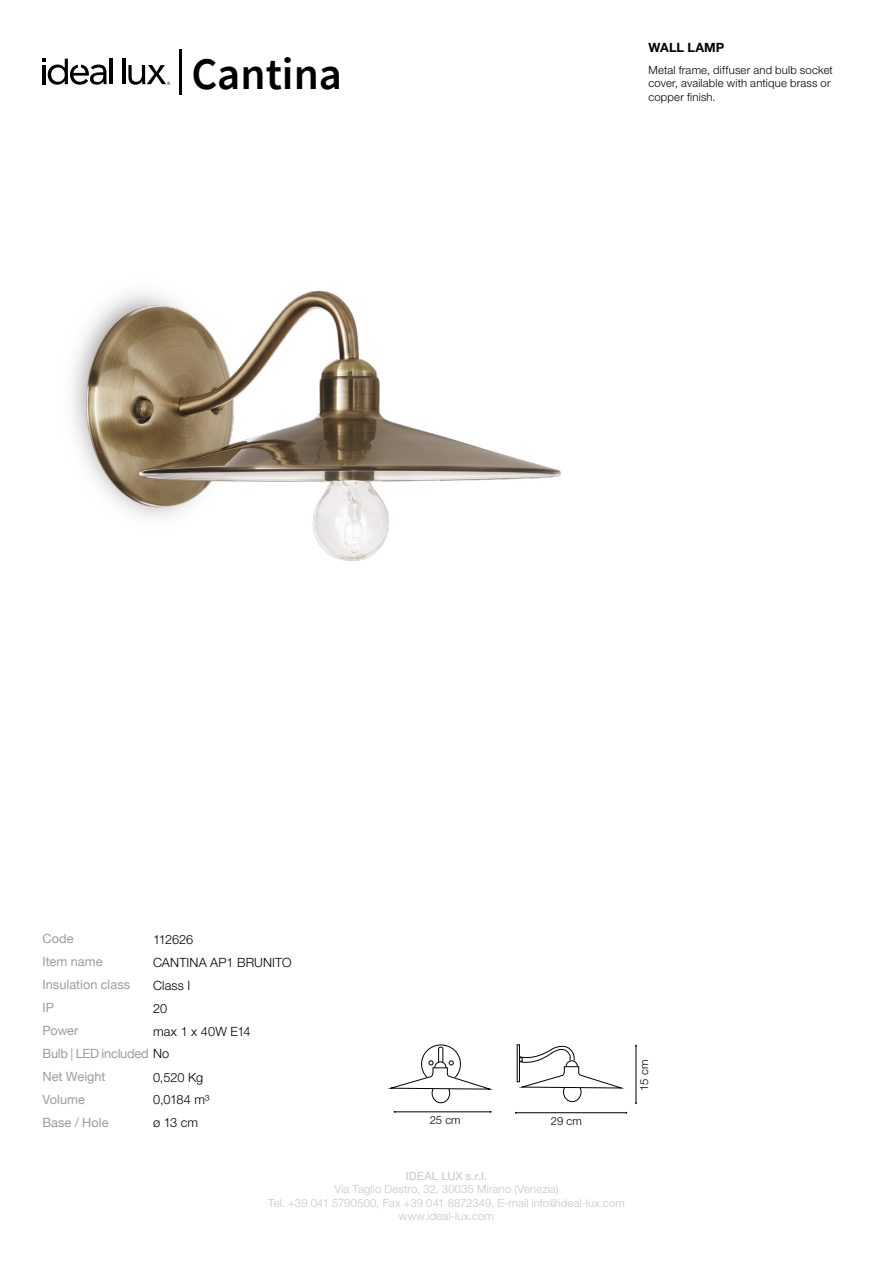
<style>
.page{position:relative;width:893px;height:1263px;background:#fff}
.page>*{position:absolute;margin:0;border:0;box-sizing:border-box;transform-origin:0 0}
.t1{font:600 45px "Source Sans Pro";color:#000}
.t2{font:300 12.75px/23px "Helvetica Neue LT Std";letter-spacing:.01em;color:#000}
.t3{font:12.75px/23px "Helvetica Neue";color:#9d9d9c}
.t4{font:12.75px/22.8px "Helvetica Neue";letter-spacing:-.02em;color:#9d9d9c}
.t5{font:700 12.75px "Helvetica Neue LT Std";letter-spacing:.01em;color:#000}
.t6{font:300 11.25px/13.5px "Helvetica Neue LT Std";letter-spacing:.015em;color:#c6c6c6;text-align:center}
.t7{font:300 11.25px/13.5px "Helvetica Neue LT Std";letter-spacing:.015em;color:#000}
.t8{font:11.25px "Helvetica Neue";letter-spacing:.015em;color:#c6c6c6}
.s1{font-family:"Helvetica Neue LT Std";font-weight:300;color:#000}
</style>
<div class="page">
<hr style="left:179px;top:49px;width:3px;height:45px;background:#000">
<hr style="left:110px;top:59px;width:3px;height:25px;background:#000">
<hr style="left:122px;top:59px;width:3px;height:25px;background:#000">
<svg style="left:43px;top:59px;width:64px;height:26px"></svg>
<svg style="left:128px;top:65px;width:42px;height:20px"></svg>
<img style="left:72px;top:291px;width:489px;height:270px">
<hr style="left:395px;top:1111px;width:96px;height:1px;background:#000">
<hr style="left:636px;top:1046px;width:1px;height:57px;background:#000">
<svg style="left:391px;top:1045px;width:100px;height:58px"></svg>
<svg style="left:517px;top:1044px;width:105px;height:58px"></svg>
<hr style="left:516px;top:1112px;width:110px;height:1px;background:#000">
<p class="t5" style="left:648px;top:39px;width:78px">WALL LAMP</p>
<h1 class="t1" style="left:191px;top:44px;width:152px">Cantina</h1>
<p class="t7" style="left:648px;top:63px;width:186px">Metal frame, diffuser and bulb socket cover, available with antique brass or copper finish.</p>
<p class="t3" style="left:43px;top:926px;width:89px">Code<br>Item name<br>Insulation class</p>
<p class="t3" style="left:43px;top:995px;width:13px">IP</p>
<p class="t2" style="left:153px;top:928px;width:42px">112626</p>
<p class="t2" style="left:153px;top:951px;width:140px">CANTINA AP1 BRUNITO<br>Class I</p>
<p class="t2" style="left:153px;top:997px;width:16px">20</p>
<p class="t4" style="left:42px;top:1018px;width:128px">Power<br>Bulb | LED included <span class="s1">No</span></p>
<p class="t2" style="left:153px;top:1019px;width:99px">max 1 x 40W E14</p>
<p class="t3" style="left:42px;top:1064px;width:65px">Net Weight</p>
<p class="t3" style="left:42px;top:1087px;width:68px">Volume<br>Base / Hole</p>
<p class="t2" style="left:153px;top:1065px;width:52px">0,520 Kg</p>
<p class="t2" style="left:153px;top:1088px;width:58px">0,0184 m³ ø 13 cm</p>
<p class="t7" style="left:430px;top:1113px;width:32px">25 cm</p>
<p class="t7" style="left:551px;top:1114px;width:32px">29 cm</p>
<p class="t7" style="left:637px;top:1091px;width:32px;rotate:-90deg">15 cm</p>
<p class="t8" style="left:406px;top:1166px;width:83px">IDEAL LUX s.r.l.</p>
<p class="t6" style="left:268px;top:1182px;width:358px">Via Taglio Destro, 32, 30035 Mirano (Venezia)<br>Tel. +39 041 5790500, Fax +39 041 8872349, E-mail info@ideal-lux.com www.ideal-lux.com</p>
</div>
